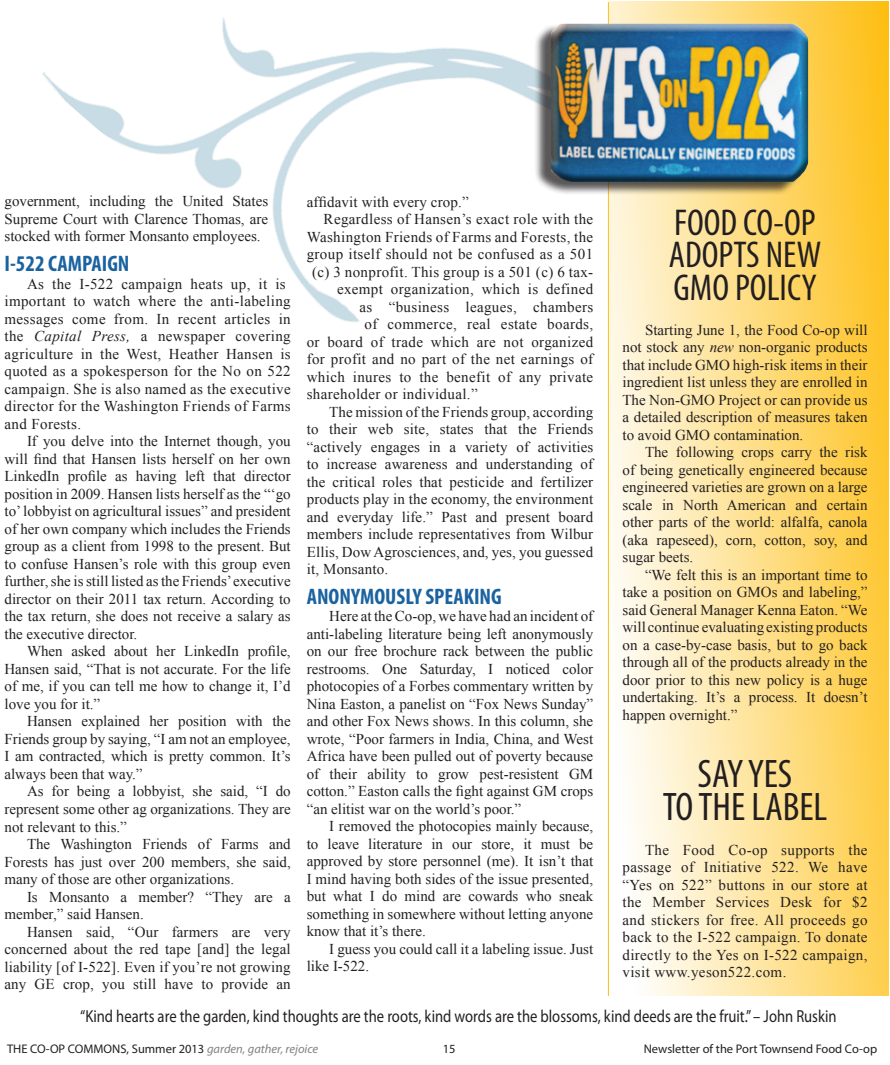
<style>
.page{position:relative;width:890px;height:1065px;background:#fff}
.page>*{position:absolute;margin:0;border:0;box-sizing:border-box;transform-origin:0 0}
.t1{font:condensed 40px/32.5px "Myriad Pro";color:#231f20;text-align:center}
.t2{font:condensed 37.5px/32.5px "Myriad Pro";color:#231f20}
.t3{font:700 condensed 22.5px "Myriad Pro";color:#1b63a0}
.t4{font:17.38px "Myriad Pro";color:#231f20;scale:.84 1}
.t5{font:15px/17.5px "Times New Roman";letter-spacing:.01em;color:#231f20;text-align:justify}
.t6{font:12.5px "Myriad Pro";color:#231f20}
.s1{font-style:italic}
.s2{font-style:italic;color:#808285}
</style>
<div class="page">
<img style="left:43px;top:2px;width:565px;height:377px">
<svg style="left:609px;top:1px;width:279px;height:995px;background:#fee08f"></svg>
<hr style="left:608px;top:2px;width:1px;height:994px;background:#febe10">
<div style="left:534px;top:23px;width:271px;height:172px;background:#231f20;opacity:.75"></div>
<div style="left:551px;top:23px;width:257px;height:146px;background:#fff;opacity:.75"></div>
<div style="left:551px;top:30px;width:257px;height:152px;background:#231f20;opacity:.75"></div>
<p class="t5" style="left:4px;top:192px;width:265px">government, including the United States Supreme Court with Clarence Thomas, are stocked with former Monsanto employees.</p>
<h3 class="t3" style="left:4px;top:250px;width:127px">I-522 CAMPAIGN</h3>
<p class="t5" style="left:5px;top:275px;width:288px;text-align:left;text-indent:22px">As the I-522 campaign heats up, it is important to watch where the anti-labeling messages come from. In recent articles in the <span class="s1">Capital Press,</span> a newspaper covering agriculture in the West, Heather Hansen is quoted as a spokesperson for the No on 522 campaign. She is also named as the executive director for the Washington Friends of Farms and Forests.</p>
<p class="t5" style="left:5px;top:432px;width:288px;text-indent:22px">If you delve into the Internet though, you will find that Hansen lists herself on her own LinkedIn profile as having left that director position in 2009. Hansen lists herself as the “‘go to’ lobbyist on agricultural issues” and president of her own company which includes the Friends group as a client from 1998 to the present. But to confuse Hansen’s role with this group even further, she is still listed as the Friends’ executive director on their 2011 tax return. According to the tax return, she does not receive a salary as the executive director.</p>
<p class="t5" style="left:5px;top:642px;width:288px;text-indent:22px">When asked about her LinkedIn profile, Hansen said, “That is not accurate. For the life of me, if you can tell me how to change it, I’d love you for it.”</p>
<p class="t5" style="left:5px;top:712px;width:288px;text-indent:22px">Hansen explained her position with the Friends group by saying, “I am not an employee, I am contracted, which is pretty common. It’s always been that way.”</p>
<p class="t5" style="left:5px;top:782px;width:288px;text-indent:22px">As for being a lobbyist, she said, “I do represent some other ag organizations. They are not relevant to this.”</p>
<p class="t5" style="left:5px;top:835px;width:288px;text-indent:22px">The Washington Friends of Farms and Forests has just over 200 members, she said, many of those are other organizations.</p>
<p class="t5" style="left:5px;top:888px;width:288px;text-indent:22px">Is Monsanto a member? “They are a member,” said Hansen.</p>
<p class="t5" style="left:5px;top:923px;width:288px;text-indent:22px">Hansen said, “Our farmers are very concerned about the red tape [and] the legal liability [of I-522]. Even if you’re not growing any GE crop, you still have to provide an</p>
<p class="t5" style="left:307px;top:193px;width:164px">affidavit with every crop.”</p>
<p class="t5" style="left:324px;top:210px;width:271px">Regardless of Hansen’s exact role with the</p>
<p class="t5" style="left:307px;top:228px;width:288px">Washington Friends of Farms and Forests, the</p>
<p class="t5" style="left:307px;top:245px;width:288px">group itself should not be confused as a 501</p>
<p class="t5" style="left:312px;top:263px;width:283px">(c) 3 nonprofit. This group is a 501 (c) 6 tax-</p>
<p class="t5" style="left:337px;top:280px;width:258px">exempt organization, which is defined</p>
<p class="t5" style="left:360px;top:298px;width:235px">as “business leagues, chambers</p>
<p class="t5" style="left:365px;top:315px;width:230px">of commerce, real estate boards,</p>
<p class="t5" style="left:307px;top:333px;width:288px">or board of trade which are not organized</p>
<p class="t5" style="left:307px;top:350px;width:288px">for profit and no part of the net earnings of</p>
<p class="t5" style="left:307px;top:368px;width:288px">which inures to the benefit of any private</p>
<p class="t5" style="left:307px;top:385px;width:172px">shareholder or individual.”</p>
<p class="t5" style="left:329px;top:403px;width:266px">The mission of the Friends group, according</p>
<p class="t5" style="left:307px;top:420px;width:288px">to their web site, states that the Friends</p>
<p class="t5" style="left:307px;top:438px;width:288px">“actively engages in a variety of activities</p>
<p class="t5" style="left:307px;top:455px;width:288px">to increase awareness and understanding of</p>
<p class="t5" style="left:307px;top:473px;width:288px">the critical roles that pesticide and fertilizer</p>
<p class="t5" style="left:307px;top:490px;width:288px">products play in the economy, the environment</p>
<p class="t5" style="left:307px;top:508px;width:288px">and everyday life.” Past and present board</p>
<p class="t5" style="left:307px;top:525px;width:288px">members include representatives from Wilbur</p>
<p class="t5" style="left:307px;top:543px;width:288px">Ellis, Dow Agrosciences, and, yes, you guessed</p>
<p class="t5" style="left:307px;top:560px;width:83px">it, Monsanto.</p>
<h3 class="t3" style="left:307px;top:582px;width:197px">ANONYMOUSLY SPEAKING</h3>
<p class="t5" style="left:307px;top:607px;width:288px;text-indent:22px">Here at the Co-op, we have had an incident of anti-labeling literature being left anonymously on our free brochure rack between the public restrooms. One Saturday, I noticed color photocopies of a Forbes commentary written by Nina Easton, a panelist on “Fox News Sunday” and other Fox News shows. In this column, she wrote, “Poor farmers in India, China, and West Africa have been pulled out of poverty because of their ability to grow pest-resistent GM cotton.” Easton calls the fight against GM crops “an elitist war on the world’s poor.”</p>
<p class="t5" style="left:307px;top:817px;width:288px;text-indent:22px">I removed the photocopies mainly because, to leave literature in our store, it must be approved by store personnel (me). It isn’t that I mind having both sides of the issue presented, but what I do mind are cowards who sneak something in somewhere without letting anyone know that it’s there.</p>
<p class="t5" style="left:307px;top:940px;width:288px;text-indent:22px">I guess you could call it a labeling issue. Just like I-522.</p>
<h2 class="t2" style="left:669px;top:206px;width:154px">FOOD CO-OP<br>ADOPTS NEW<br>GMO POLICY</h2>
<p class="t5" style="left:622px;top:321px;width:247px;text-indent:22px">Starting June 1, the Food Co-op will not stock any <span class="s1">new</span> non-organic products that include GMO high-risk items in their ingredient list unless they are enrolled in The Non-GMO Project or can provide us a detailed description of measures taken to avoid GMO contamination.</p>
<p class="t5" style="left:622px;top:443px;width:247px;text-indent:22px">The following crops carry the risk of being genetically engineered because engineered varieties are grown on a large scale in North American and certain other parts of the world: alfalfa, canola (aka rapeseed), corn, cotton, soy, and sugar beets.</p>
<p class="t5" style="left:622px;top:566px;width:247px;text-indent:22px">“We felt this is an important time to take a position on GMOs and labeling,” said General Manager Kenna Eaton. “We will continue evaluating existing products on a case-by-case basis, but to go back through all of the products already in the door prior to this new policy is a huge undertaking. It’s a process. It doesn’t happen overnight.”</p>
<h1 class="t1" style="left:663px;top:757px;width:166px">SAY YES<br>TO THE LABEL</h1>
<p class="t5" style="left:622px;top:841px;width:247px;text-indent:22px">The Food Co-op supports the passage of Initiative 522. We have “Yes on 522” buttons in our store at the Member Services Desk for $2 and stickers for free. All proceeds go back to the I-522 campaign. To donate directly to the Yes on I-522 campaign, visit www.yeson522.com.</p>
<p class="t4" style="left:80px;top:1005px;width:902px">“Kind hearts are the garden, kind thoughts are the roots, kind words are the blossoms, kind deeds are the fruit.” – John Ruskin</p>
<p class="t6" style="left:7px;top:1041px;width:313px">THE CO-OP COMMONS, Summer 2013 <span class="s2">garden, gather, rejoice</span></p>
<p class="t6" style="left:443px;top:1041px;width:14px">15</p>
<p class="t6" style="left:644px;top:1041px;width:235px">Newsletter of the Port Townsend Food Co-op</p>
</div>
